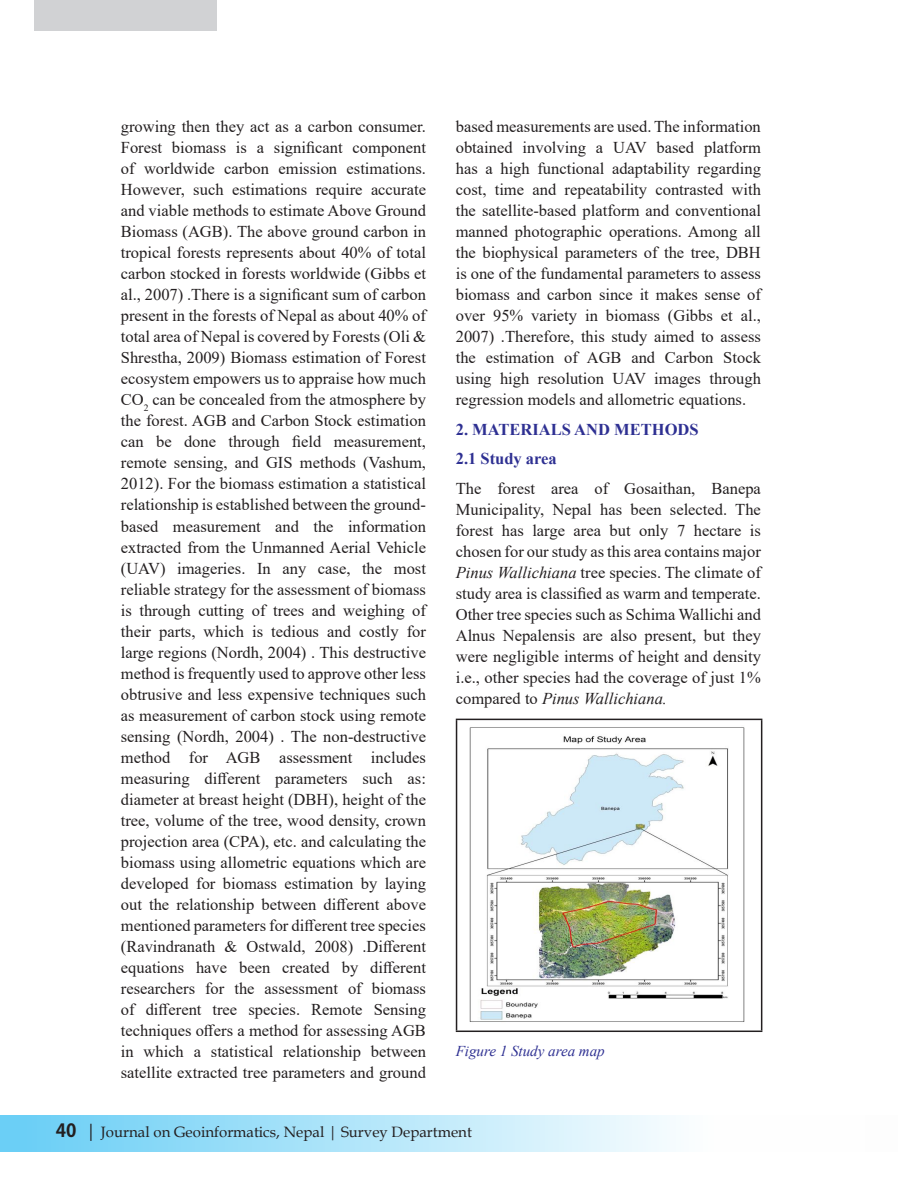
<style>
.page{position:relative;width:898px;height:1204px;background:#fff}
.page>*{position:absolute;margin:0;border:0;box-sizing:border-box;transform-origin:0 0}
.t1{font:16.5px/21px "Times New Roman";color:#231f20;text-align:justify}
.heading_1{font:700 16.5px "Times New Roman";color:#2e3092}
.heading_2{font:700 16.5px "Times New Roman";color:#2e3092}
.t2{font:15px "Book Antiqua";color:#231f20}
.t3{font:italic 15px "Times New Roman";color:#2e3092}
.s1{font-style:italic}
.s2{font-family:"Koz Go Pr 6 N";font-weight:700;font-size:18px}
.s3{font-size:18px}
</style>
<div class="page">
<div style="left:0;top:1114px;width:897px;height:37px;background:linear-gradient(to right,#6bcff6,#fff)"></div>
<div style="left:865px;top:1114px;width:32px;height:37px;background:#fdfdfd"></div>
<div style="left:35px;top:0;width:182px;height:31px;background:#d1d2d4"></div>
<hr style="left:455px;top:718px;width:307px;height:2px;background:#231f20">
<hr style="left:455px;top:720px;width:2px;height:310px;background:#231f20">
<hr style="left:760px;top:720px;width:2px;height:310px;background:#231f20">
<hr style="left:455px;top:1030px;width:307px;height:1px;background:#231f20">
<img style="left:469px;top:727px;width:276px;height:295px">
<p class="t1" style="left:121px;top:116px;width:306px">growing then they act as a carbon consumer.<br>Forest biomass is a significant component of worldwide carbon emission estimations.<br>However, such estimations require accurate and viable methods to estimate Above Ground Biomass (AGB). The above ground carbon in tropical forests represents about 40% of total carbon stocked in forests worldwide (Gibbs et al., 2007) .There is a significant sum of carbon present in the forests of Nepal as about 40% of total area of Nepal is covered by Forests (Oli &amp; Shrestha, 2009) Biomass estimation of Forest ecosystem empowers us to appraise how much CO<sub>2</sub> can be concealed from the atmosphere by the forest. AGB and Carbon Stock estimation can be done through field measurement, remote sensing, and GIS methods (Vashum, 2012). For the biomass estimation a statistical relationship is established between the ground&shy;based measurement and the information extracted from the Unmanned Aerial Vehicle (UAV) imageries. In any case, the most reliable strategy for the assessment of biomass is through cutting of trees and weighing of their parts, which is tedious and costly for large regions (Nordh, 2004) . This destructive method is frequently used to approve other less obtrusive and less expensive techniques such as measurement of carbon stock using remote sensing (Nordh, 2004) . The non-destructive method for AGB assessment includes measuring different parameters such as: diameter at breast height (DBH), height of the tree, volume of the tree, wood density, crown projection area (CPA), etc. and calculating the biomass using allometric equations which are developed for biomass estimation by laying out the relationship between different above mentioned parameters for different tree species (Ravindranath &amp; Ostwald, 2008) .Different equations have been created by different researchers for the assessment of biomass of different tree species. Remote Sensing techniques offers a method for assessing AGB in which a statistical relationship between satellite extracted tree parameters and ground</p>
<p class="t1" style="left:455px;top:116px;width:306px">based measurements are used. The information obtained involving a UAV based platform has a high functional adaptability regarding cost, time and repeatability contrasted with the satellite-based platform and conventional manned photographic operations. Among all the biophysical parameters of the tree, DBH is one of the fundamental parameters to assess biomass and carbon since it makes sense of over 95% variety in biomass (Gibbs et al., 2007) .Therefore, this study aimed to assess the estimation of AGB and Carbon Stock using high resolution UAV images through regression models and allometric equations.</p>
<p class="heading_1" style="left:455px;top:417px;width:244px">2. MATERIALS AND METHODS</p>
<p class="heading_2" style="left:455px;top:447px;width:102px">2.1 Study area</p>
<p class="t1" style="left:455px;top:477px;width:306px">The forest area of Gosaithan, Banepa Municipality, Nepal has been selected. The forest has large area but only 7 hectare is chosen for our study as this area contains major <span class="s1">Pinus Wallichiana</span> tree species. The climate of study area is classified as warm and temperate.<br>Other tree species such as Schima Wallichi and Alnus Nepalensis are also present, but they were negligible interms of height and density i.e., other species had the coverage of just 1% compared to <span class="s1">Pinus Wallichiana.</span></p>
<p class="t3" style="left:455px;top:1040px;width:150px">Figure 1 Study area map</p>
<p class="t2" style="left:56px;top:1121px;width:417px"><span class="s2">40</span> <span class="s3">|</span> Journal on Geoinformatics, Nepal | Survey Department</p>
</div>
